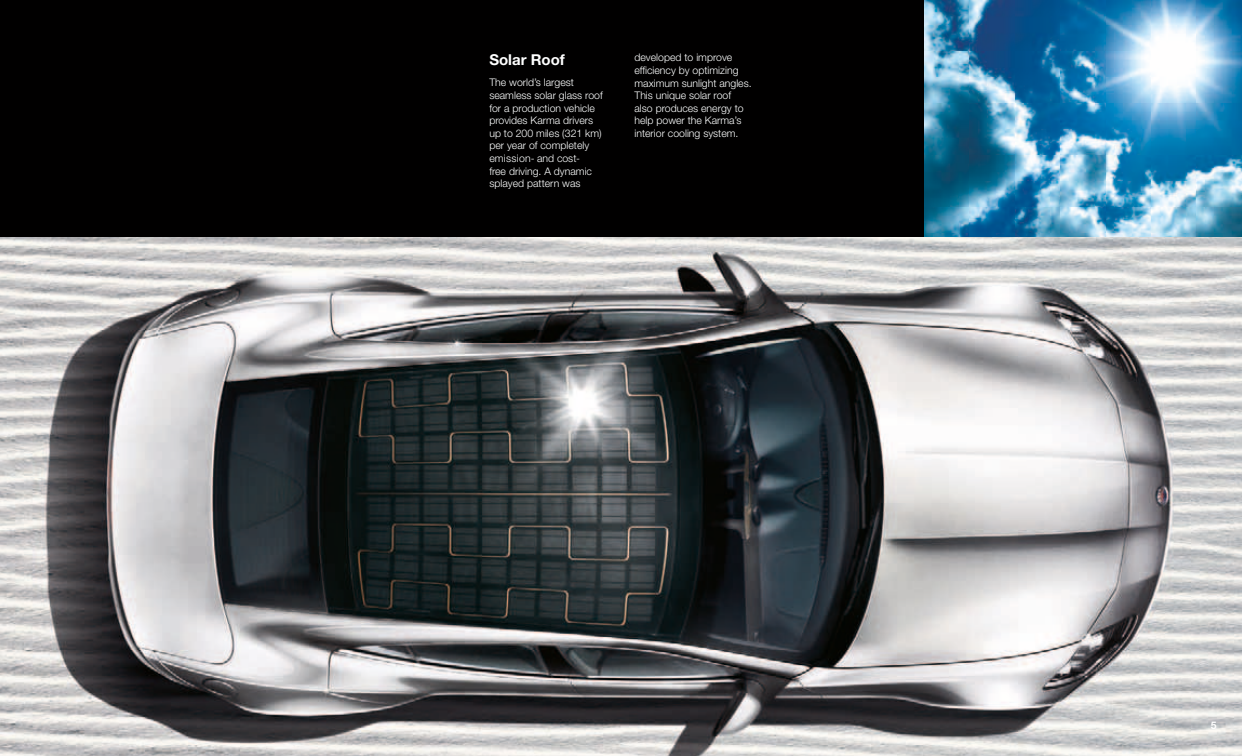
<style>
.page{position:relative;width:1242px;height:756px;background:#010000}
.page>*{position:absolute;margin:0;border:0;box-sizing:border-box;transform-origin:0 0}
.t1{font:700 15px "Helvetica Neue LT Std";color:#fff}
.t2{font:300 10.5px/12.6px "Helvetica Neue LT Std";color:#fff}
.t3{font:700 10.5px "Helvetica Neue LT Std";color:#fff}
</style>
<div class="page">
<img style="left:925px;top:0;width:317px;height:238px">
<img style="left:0;top:238px;width:1242px;height:518px">
<h1 class="t1" style="left:489px;top:54px;width:77px">Solar Roof</h1>
<p class="t2" style="left:489px;top:78px;width:115px">The world’s largest seamless solar glass roof for a production vehicle provides Karma drivers up to 200 miles (321 km) per year of completely emission- and cost-<br>free driving. A dynamic splayed pattern was</p>
<p class="t2" style="left:634px;top:53px;width:119px">developed to improve efficiency by optimizing maximum sunlight angles.<br>This unique solar roof also produces energy to help power the Karma’s interior cooling system.</p>
<p class="t3" style="left:1211px;top:721px;width:7px">5</p>
</div>
